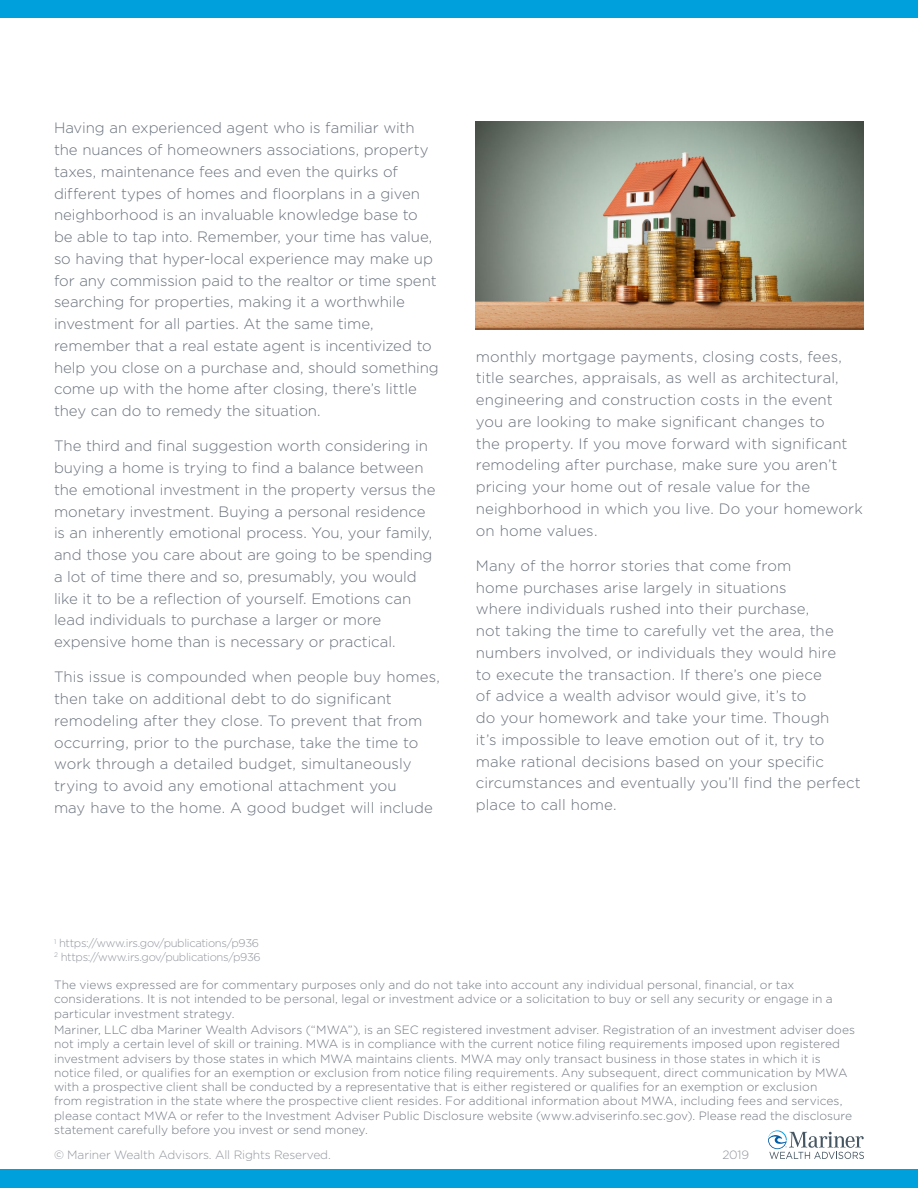
<style>
.page{position:relative;width:918px;height:1188px;background:#fff}
.page>*{position:absolute;margin:0;border:0;box-sizing:border-box;transform-origin:0 0}
.t1{font:300 15px/21.8px "Gotham";color:#69717c}
.t2{font:300 12px/14.2px "Gotham";color:#717882}
.t3{font:300 12px "Gotham";letter-spacing:-.01em;color:#91959d}
.t4{font:300 11.25px/13.5px "Gotham";letter-spacing:-.03em;color:#91959d}
</style>
<div class="page">
<svg style="left:768px;top:1130px;width:96px;height:29px"></svg>
<div style="left:0;top:1170px;width:918px;height:18px;background:#00a0dd"></div>
<div style="left:0;top:0;width:918px;height:18px;background:#00a0dd"></div>
<img style="left:476px;top:122px;width:388px;height:207px">
<p class="t1" style="left:54px;top:117px;width:386px">Having an experienced agent who is familiar with the nuances of homeowners associations, property taxes, maintenance fees and even the quirks of different types of homes and floorplans in a given neighborhood is an invaluable knowledge base to be able to tap into. Remember, your time has value, so having that hyper-local experience may make up for any commission paid to the realtor or time spent searching for properties, making it a worthwhile investment for all parties. At the same time, remember that a real estate agent is incentivized to help you close on a purchase and, should something come up with the home after closing, there’s little they can do to remedy the situation.</p>
<p class="t1" style="left:54px;top:435px;width:383px">The third and final suggestion worth considering in buying a home is trying to find a balance between the emotional investment in the property versus the monetary investment. Buying a personal residence is an inherently emotional process. You, your family, and those you care about are going to be spending a lot of time there and so, presumably, you would like it to be a reflection of yourself. Emotions can lead individuals to purchase a larger or more expensive home than is necessary or practical.</p>
<p class="t1" style="left:54px;top:666px;width:387px">This issue is compounded when people buy homes, then take on additional debt to do significant remodeling after they close. To prevent that from occurring, prior to the purchase, take the time to work through a detailed budget, simultaneously trying to avoid any emotional attachment you<br>may have to the home. A good budget will include</p>
<p class="t1" style="left:476px;top:345px;width:388px">monthly mortgage payments, closing costs, fees, title searches, appraisals, as well as architectural, engineering and construction costs in the event you are looking to make significant changes to<br>the property. If you move forward with significant remodeling after purchase, make sure you aren’t pricing your home out of resale value for the neighborhood in which you live. Do your homework on home values.</p>
<p class="t1" style="left:476px;top:554px;width:386px">Many of the horror stories that come from<br>home purchases arise largely in situations<br>where individuals rushed into their purchase,<br>not taking the time to carefully vet the area, the numbers involved, or individuals they would hire<br>to execute the transaction. If there’s one piece<br>of advice a wealth advisor would give, it’s to<br>do your homework and take your time. Though<br>it’s impossible to leave emotion out of it, try to make rational decisions based on your specific circumstances and eventually you’ll find the perfect place to call home.</p>
<p class="t4" style="left:54px;top:936px;width:208px"><sup>1</sup> https://www.irs.gov/publications/p936<br><sup>2</sup> https://www.irs.gov/publications/p936</p>
<p class="t2" style="left:54px;top:977px;width:780px">The views expressed are for commentary purposes only and do not take into account any individual personal, financial, or tax considerations. It is not intended to be personal, legal or investment advice or a solicitation to buy or sell any security or engage in a particular investment strategy.</p>
<p class="t2" style="left:54px;top:1023px;width:803px">Mariner, LLC dba Mariner Wealth Advisors (“MWA”), is an SEC registered investment adviser. Registration of an investment adviser does not imply a certain level of skill or training. MWA is in compliance with the current notice filing requirements imposed upon registered investment advisers by those states in which MWA maintains clients. MWA may only transact business in those states in which it is notice filed, or qualifies for an exemption or exclusion from notice filing requirements. Any subsequent, direct communication by MWA with a prospective client shall be conducted by a representative that is either registered or qualifies for an exemption or exclusion<br>from registration in the state where the prospective client resides. For additional information about MWA, including fees and services, please contact MWA or refer to the Investment Adviser Public Disclosure website (www.adviserinfo.sec.gov). Please read the disclosure statement carefully before you invest or send money.</p>
<p class="t3" style="left:54px;top:1147px;width:278px">© Mariner Wealth Advisors. All Rights Reserved.</p>
<p class="t3" style="left:722px;top:1147px;width:28px">2019</p>
</div>
